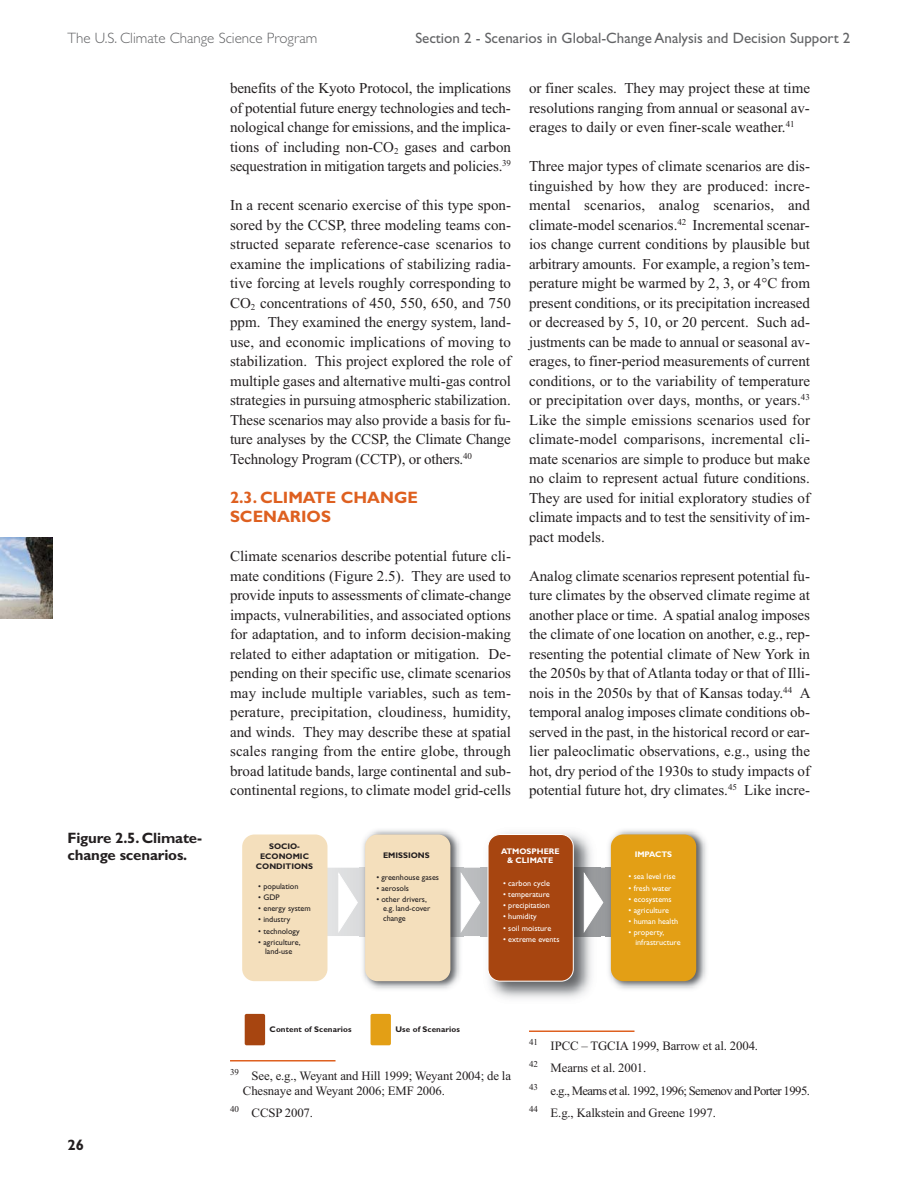
<style>
.page{position:relative;width:918px;height:1188px;background:#fff}
.page>*{position:absolute;margin:0;border:0;box-sizing:border-box;transform-origin:0 0}
.t1{font:700 16.5px/19.5px "Gill Sans";color:#de6020}
.t2{font:15px/19.5px "Times New Roman";color:#231f20;text-align:justify}
.t3{font:15px "Gill Sans";color:#636466}
.t4{font:700 15px/16.5px "Gill Sans";letter-spacing:-.01em;color:#231f20}
.t5{font:300 15px "Gill Sans";color:#636466}
.t6{font:12.75px/22.5px "Times New Roman";letter-spacing:-.01em;color:#231f20}
.t7{font:8.1px/9.1px "Gill Sans";color:#fff}
.t8{font:8.1px/9.1px "Gill Sans";color:#231f20;text-align:center}
.t9{font:700 8.1px/9.8px "Gill Sans";color:#231f20;text-align:center}
.t10{font:700 8.1px/9.8px "Gill Sans";color:#fff;text-align:center}
</style>
<div class="page">
<img style="left:0;top:538px;width:53px;height:81px">
<img style="left:367px;top:830px;width:89px;height:159px">
<div style="left:242px;top:835px;width:85px;height:146px;background:#f4dfbc;border-radius:12px"></div>
<img style="left:489px;top:832px;width:102px;height:167px">
<img style="left:606px;top:830px;width:100px;height:159px">
<img style="left:606px;top:868px;width:5px;height:68px">
<div style="left:611px;top:835px;width:85px;height:146px;background:#e39f15;border-radius:12px"></div>
<div style="left:245px;top:1014px;width:20px;height:31px;background:#a74510;border-radius:2px"></div>
<div style="left:371px;top:1014px;width:20px;height:31px;background:#e39f15;border-radius:2px"></div>
<svg style="left:310px;top:834px;width:296px;height:148px"></svg>
<hr style="left:230px;top:1060px;width:106px;height:2px;background:#de6020">
<hr style="left:529px;top:1030px;width:105px;height:2px;background:#de6020">
<p class="t5" style="left:67px;top:33px;width:251px">The U.S. Climate Change Science Program</p>
<p class="t3" style="left:415px;top:33px;width:437px">Section 2 - Scenarios in Global-Change Analysis and Decision Support 2</p>
<p class="t2" style="left:230px;top:80px;width:283px">benefits of the Kyoto Protocol, the implications of potential future energy technologies and tech&shy;nological change for emissions, and the implica&shy;tions of including non-CO<sub>2</sub> gases and carbon sequestration in mitigation targets and policies.<sup>39</sup></p>
<p class="t2" style="left:230px;top:197px;width:283px">In a recent scenario exercise of this type spon&shy;sored by the CCSP, three modeling teams con&shy;structed separate reference-case scenarios to examine the implications of stabilizing radia&shy;tive forcing at levels roughly corresponding to CO<sub>2</sub> concentrations of 450, 550, 650, and 750 ppm. They examined the energy system, land&shy;use, and economic implications of moving to stabilization. This project explored the role of multiple gases and alternative multi-gas control strategies in pursuing atmospheric stabilization.<br>These scenarios may also provide a basis for fu&shy;ture analyses by the CCSP, the Climate Change Technology Program (CCTP), or others.<sup>40</sup></p>
<p class="t1" style="left:230px;top:489px;width:189px">2.3. CLIMATE CHANGE<br>SCENARIOS</p>
<p class="t2" style="left:230px;top:548px;width:283px">Climate scenarios describe potential future cli&shy;mate conditions (Figure 2.5). They are used to provide inputs to assessments of climate-change impacts, vulnerabilities, and associated options for adaptation, and to inform decision-making related to either adaptation or mitigation. De&shy;pending on their specific use, climate scenarios may include multiple variables, such as tem&shy;perature, precipitation, cloudiness, humidity, and winds. They may describe these at spatial scales ranging from the entire globe, through broad latitude bands, large continental and sub&shy;continental regions, to climate model grid-cells</p>
<p class="t2" style="left:529px;top:80px;width:283px">or finer scales. They may project these at time resolutions ranging from annual or seasonal av&shy;erages to daily or even finer-scale weather.<sup>41</sup></p>
<p class="t2" style="left:529px;top:158px;width:283px">Three major types of climate scenarios are dis&shy;tinguished by how they are produced: incre&shy;mental scenarios, analog scenarios, and climate-model scenarios.<sup>42</sup> Incremental scenar&shy;ios change current conditions by plausible but arbitrary amounts. For example, a region’s tem&shy;perature might be warmed by 2, 3, or 4°C from present conditions, or its precipitation increased or decreased by 5, 10, or 20 percent. Such ad&shy;justments can be made to annual or seasonal av&shy;erages, to finer-period measurements of current conditions, or to the variability of temperature or precipitation over days, months, or years.<sup>43<br></sup>Like the simple emissions scenarios used for climate-model comparisons, incremental cli&shy;mate scenarios are simple to produce but make no claim to represent actual future conditions.<br>They are used for initial exploratory studies of climate impacts and to test the sensitivity of im&shy;pact models.</p>
<p class="t2" style="left:529px;top:567px;width:283px">Analog climate scenarios represent potential fu&shy;ture climates by the observed climate regime at another place or time. A spatial analog imposes the climate of one location on another, e.g., rep&shy;resenting the potential climate of New York in the 2050s by that of Atlanta today or that of Illi&shy;nois in the 2050s by that of Kansas today.<sup>44</sup> A temporal analog imposes climate conditions ob&shy;served in the past, in the historical record or ear&shy;lier paleoclimatic observations, e.g., using the hot, dry period of the 1930s to study impacts of potential future hot, dry climates.<sup>45</sup> Like incre-</p>
<p class="t4" style="left:67px;top:832px;width:136px">Figure 2.5. Climate&shy;change scenarios.</p>
<p class="t9" style="left:256px;top:843px;width:59px">SOCIO-<br>ECONOMIC<br>CONDITIONS</p>
<p class="t8" style="left:258px;top:882px;width:42px">• population</p>
<p class="t8" style="left:258px;top:894px;width:23px">• GDP</p>
<p class="t8" style="left:258px;top:905px;width:54px">• energy system</p>
<p class="t8" style="left:258px;top:916px;width:34px">• industry</p>
<p class="t8" style="left:258px;top:927px;width:43px">• technology</p>
<p class="t8" style="left:258px;top:938px;width:44px">• agriculture, land-use</p>
<p class="t9" style="left:383px;top:851px;width:48px">EMISSIONS</p>
<p class="t8" style="left:376px;top:873px;width:64px">• greenhouse gases</p>
<p class="t8" style="left:376px;top:885px;width:34px">• aerosols</p>
<p class="t8" style="left:383px;top:896px;width:49px;text-align:left;text-indent:-7px">• other drivers, e.g. land-cover change</p>
<p class="t10" style="left:501px;top:847px;width:60px">ATMOSPHERE &amp; CLIMATE</p>
<p class="t7" style="left:503px;top:879px;width:48px">• carbon cycle</p>
<p class="t7" style="left:503px;top:890px;width:48px">• temperature</p>
<p class="t7" style="left:503px;top:902px;width:48px">• precipitation</p>
<p class="t7" style="left:503px;top:913px;width:35px">• humidity</p>
<p class="t7" style="left:503px;top:924px;width:50px">• soil moisture</p>
<p class="t7" style="left:503px;top:935px;width:58px">• extreme events</p>
<p class="t10" style="left:635px;top:851px;width:39px">IMPACTS</p>
<p class="t7" style="left:629px;top:873px;width:48px">• sea level rise</p>
<p class="t7" style="left:629px;top:884px;width:44px">• fresh water</p>
<p class="t7" style="left:629px;top:895px;width:45px">• ecosystems</p>
<p class="t7" style="left:629px;top:907px;width:42px">• agriculture</p>
<p class="t7" style="left:629px;top:918px;width:51px">• human health</p>
<p class="t7" style="left:635px;top:929px;width:47px;text-indent:-7px">• property, infrastructure</p>
<p class="t4" style="left:67px;top:1139px;width:18px">26</p>
<p class="t9" style="left:270px;top:1026px;width:83px">Content of Scenarios</p>
<p class="t9" style="left:395px;top:1025px;width:66px">Use of Scenarios</p>
<p class="t6" style="left:243px;top:1069px;width:270px;line-height:15px;text-indent:-13px"><sup>39</sup> See, e.g., Weyant and Hill 1999; Weyant 2004; de la<br>Chesnaye and Weyant 2006; EMF 2006.</p>
<p class="t6" style="left:230px;top:1103px;width:85px"><sup>40</sup> CCSP 2007.</p>
<p class="t6" style="left:529px;top:1035px;width:282px"><sup>41</sup> IPCC – TGCIA 1999, Barrow et al. 2004.<br><sup>42</sup> Mearns et al. 2001.<br><sup>43</sup> e.g., Mearns et al. 1992, 1996; Semenov and Porter 1995.<br><sup>44</sup> E.g., Kalkstein and Greene 1997.</p>
</div>
